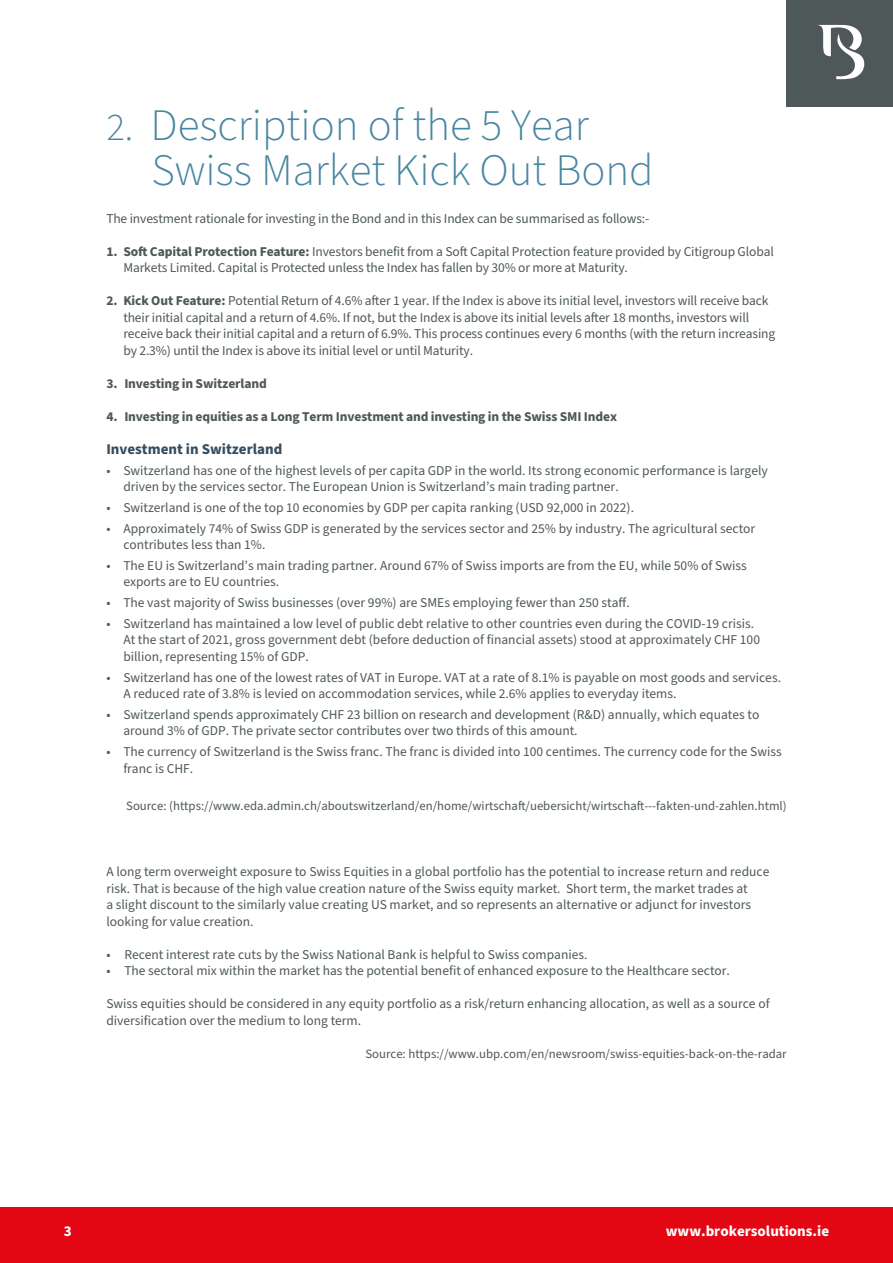
<style>
.page{position:relative;width:893px;height:1263px;background:#fff}
.page>*{position:absolute;margin:0;border:0;box-sizing:border-box;transform-origin:0 0}
.t1{font:300 45px "Source Sans Pro";color:#4986a1}
.t2{font:700 15px "Source Sans Pro";color:#fff}
.t3{font:700 15px "Source Sans Pro";color:#354d5f}
.t4{font:13.5px/16.5px "Source Sans Pro";color:#4f5859}
.t5{font:700 13.5px "Source Sans Pro";letter-spacing:-.01em;color:#4f5859}
.t6{font:12.75px "Source Sans Pro";color:#4f5859}
.s1{font-size:39px}
.s2{font-weight:700}
</style>
<div class="page">
<div style="left:0;top:1208px;width:893px;height:55px;background:#e30613"></div>
<div style="left:787px;top:0;width:106px;height:106px;background:#4f5859"></div>
<svg style="left:818px;top:25px;width:46px;height:54px"></svg>
<p class="t1" style="left:106px;top:95px;width:484px"><span class="s1">2.</span> Description of the 5 Year</p>
<p class="t1" style="left:151px;top:140px;width:504px">Swiss Market Kick Out Bond</p>
<p class="t4" style="left:106px;top:210px;width:544px">The investment rationale for investing in the Bond and in this Index can be summarised as follows:-</p>
<p class="t4" style="left:123px;top:243px;width:652px;text-indent:-17px"><span class="s2">1. Soft Capital Protection Feature:</span> Investors benefit from a Soft Capital Protection feature provided by Citigroup Global<br>Markets Limited. Capital is Protected unless the Index has fallen by 30% or more at Maturity.</p>
<p class="t4" style="left:123px;top:293px;width:653px;text-indent:-17px"><span class="s2">2. Kick Out Feature:</span> Potential Return of 4.6% after 1 year. If the Index is above its initial level, investors will receive back their initial capital and a return of 4.6%. If not, but the Index is above its initial levels after 18 months, investors will receive back their initial capital and a return of 6.9%. This process continues every 6 months (with the return increasing by 2.3%) until the Index is above its initial level or until Maturity.</p>
<p class="t5" style="left:106px;top:374px;width:162px">3. Investing in Switzerland</p>
<p class="t5" style="left:106px;top:407px;width:512px">4. Investing in equities as a Long Term Investment and investing in the Swiss SMI Index</p>
<p class="t3" style="left:106px;top:439px;width:177px">Investment in Switzerland</p>
<p class="t4" style="left:123px;top:462px;width:646px;text-indent:-17px">• Switzerland has one of the highest levels of per capita GDP in the world. Its strong economic performance is largely driven by the services sector. The European Union is Switzerland’s main trading partner.</p>
<p class="t4" style="left:106px;top:499px;width:529px">• Switzerland is one of the top 10 economies by GDP per capita ranking (USD 92,000 in 2022).</p>
<p class="t4" style="left:123px;top:520px;width:633px;text-indent:-17px">• Approximately 74% of Swiss GDP is generated by the services sector and 25% by industry. The agricultural sector contributes less than 1%.</p>
<p class="t4" style="left:123px;top:557px;width:625px;text-indent:-17px">• The EU is Switzerland’s main trading partner. Around 67% of Swiss imports are from the EU, while 50% of Swiss exports are to EU countries.</p>
<p class="t4" style="left:106px;top:595px;width:525px">• The vast majority of Swiss businesses (over 99%) are SMEs employing fewer than 250 staff.</p>
<p class="t4" style="left:123px;top:615px;width:638px;text-indent:-17px">• Switzerland has maintained a low level of public debt relative to other countries even during the COVID-19 crisis.<br>At the start of 2021, gross government debt (before deduction of financial assets) stood at approximately CHF 100 billion, representing 15% of GDP.</p>
<p class="t4" style="left:123px;top:669px;width:659px;text-indent:-17px">• Switzerland has one of the lowest rates of VAT in Europe. VAT at a rate of 8.1% is payable on most goods and services.<br>A reduced rate of 3.8% is levied on accommodation services, while 2.6% applies to everyday items.</p>
<p class="t4" style="left:123px;top:706px;width:638px;text-indent:-17px">• Switzerland spends approximately CHF 23 billion on research and development (R&amp;D) annually, which equates to around 3% of GDP. The private sector contributes over two thirds of this amount.</p>
<p class="t4" style="left:123px;top:744px;width:660px;text-indent:-17px">• The currency of Switzerland is the Swiss franc. The franc is divided into 100 centimes. The currency code for the Swiss franc is CHF.</p>
<p class="t6" style="left:126px;top:797px;width:662px">Source: (https://www.eda.admin.ch/aboutswitzerland/en/home/wirtschaft/uebersicht/wirtschaft---fakten-und-zahlen.html)</p>
<p class="t4" style="left:106px;top:864px;width:664px">A long term overweight exposure to Swiss Equities in a global portfolio has the potential to increase return and reduce risk. That is because of the high value creation nature of the Swiss equity market. Short term, the market trades at<br>a slight discount to the similarly value creating US market, and so represents an alternative or adjunct for investors looking for value creation.</p>
<p class="t4" style="left:106px;top:946px;width:483px">• Recent interest rate cuts by the Swiss National Bank is helpful to Swiss companies.</p>
<p class="t4" style="left:106px;top:963px;width:625px">• The sectoral mix within the market has the potential benefit of enhanced exposure to the Healthcare sector.</p>
<p class="t4" style="left:106px;top:996px;width:665px">Swiss equities should be considered in any equity portfolio as a risk/return enhancing allocation, as well as a source of diversification over the medium to long term.</p>
<p class="t6" style="left:365px;top:1045px;width:423px">Source: https://www.ubp.com/en/newsroom/swiss-equities-back-on-the-radar</p>
<p class="t2" style="left:64px;top:1221px;width:9px">3</p>
<p class="t2" style="left:666px;top:1221px;width:165px">www.brokersolutions.ie</p>
</div>
